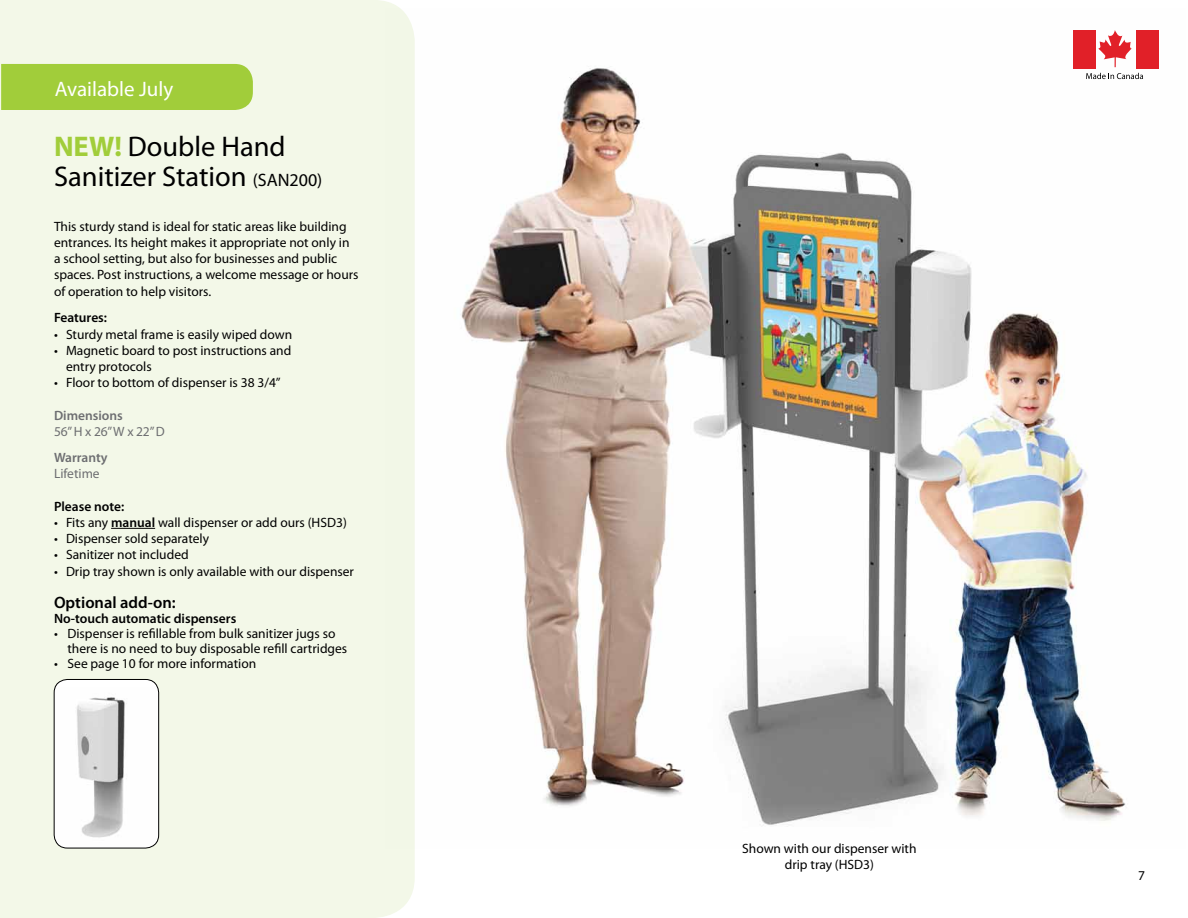
<style>
.page{position:relative;width:1188px;height:918px;background:#fff}
.page>*{position:absolute;margin:0;border:0;box-sizing:border-box;transform-origin:0 0}
.t1{font:28.5px/30px "Myriad Pro";color:#000}
.t2{font:21px "Myriad Pro";color:#fff}
.t3{font:600 16.5px "Myriad Pro";color:#000}
.t4{font:13.5px/16.2px "Myriad Pro";color:#000}
.t5{font:600 13.5px "Myriad Pro";color:#000}
.t6{font:13.5px "Myriad Pro";color:#6d6e71}
.t7{font:600 13.5px "Myriad Pro";color:#6d6e71}
.s1{font-weight:700;color:#a1cd3a}
.s2{font-size:18px}
.s3{font-weight:600}
</style>
<div class="page">
<div style="left:0;top:0;width:415px;height:918px;background:#f3f8e8"></div>
<div style="left:1px;top:64px;width:252px;height:46px;background:#a1cd3a"></div>
<hr style="left:111px;top:528px;width:44px;height:1px;background:#000">
<img style="left:385px;top:8px;width:774px;height:840px">
<div style="left:54px;top:679px;width:105px;height:169px;background:#fff;border-radius:13px"></div>
<img style="left:54px;top:687px;width:102px;height:161px">
<div style="left:54px;top:679px;width:105px;height:169px;border:1px solid #000;border-radius:13px"></div>
<svg style="left:1098px;top:30px;width:34px;height:37px"></svg>
<div style="left:1073px;top:30px;width:22px;height:39px;background:#e12028"></div>
<div style="left:1136px;top:30px;width:22px;height:39px;background:#e12028"></div>
<svg style="left:1086px;top:73px;width:57px;height:6px"></svg>
<h2 class="t2" style="left:55px;top:76px;width:120px">Available July</h2>
<h1 class="t1" style="left:54px;top:131px;width:270px"><span class="s1">NEW!</span> Double Hand<br>Sanitizer Station <span class="s2">(SAN200)</span></h1>
<p class="t4" style="left:54px;top:218px;width:306px">This sturdy stand is ideal for static areas like building entrances. Its height makes it appropriate not only in a school setting, but also for businesses and public spaces. Post instructions, a welcome message or hours of operation to help visitors.</p>
<p class="t5" style="left:54px;top:309px;width:55px">Features:</p>
<p class="t4" style="left:54px;top:326px;width:240px">• Sturdy metal frame is easily wiped down</p>
<p class="t4" style="left:66px;top:342px;width:227px;text-indent:-12px">• Magnetic board to post instructions and entry protocols</p>
<p class="t4" style="left:54px;top:374px;width:228px">• Floor to bottom of dispenser is 38 3/4”</p>
<p class="t7" style="left:54px;top:407px;width:70px">Dimensions</p>
<p class="t6" style="left:54px;top:424px;width:112px">56” H x 26” W x 22” D</p>
<p class="t7" style="left:54px;top:448px;width:55px">Warranty</p>
<p class="t6" style="left:54px;top:465px;width:47px">Lifetime</p>
<p class="t5" style="left:54px;top:498px;width:72px">Please note:</p>
<p class="t4" style="left:54px;top:514px;width:294px">• Fits any <span class="s3">manual</span> wall dispenser or add ours (HSD3)</p>
<p class="t4" style="left:54px;top:530px;width:157px">• Dispenser sold separately</p>
<p class="t4" style="left:54px;top:547px;width:136px">• Sanitizer not included</p>
<p class="t4" style="left:54px;top:563px;width:302px">• Drip tray shown is only available with our dispenser</p>
<p class="t3" style="left:54px;top:592px;width:123px">Optional add-on:</p>
<p class="t5" style="left:54px;top:610px;width:184px">No-touch automatic dispensers</p>
<p class="t4" style="left:68px;top:626px;width:281px;line-height:15px;text-indent:-14px">• Dispenser is refillable from bulk sanitizer jugs so there is no need to buy disposable refill cartridges</p>
<p class="t4" style="left:54px;top:656px;width:204px">• See page 10 for more information</p>
<p class="t4" style="left:742px;top:840px;width:176px;text-align:center">Shown with our dispenser with drip tray (HSD3)</p>
<p class="t4" style="left:1138px;top:867px;width:8px">7</p>
</div>
